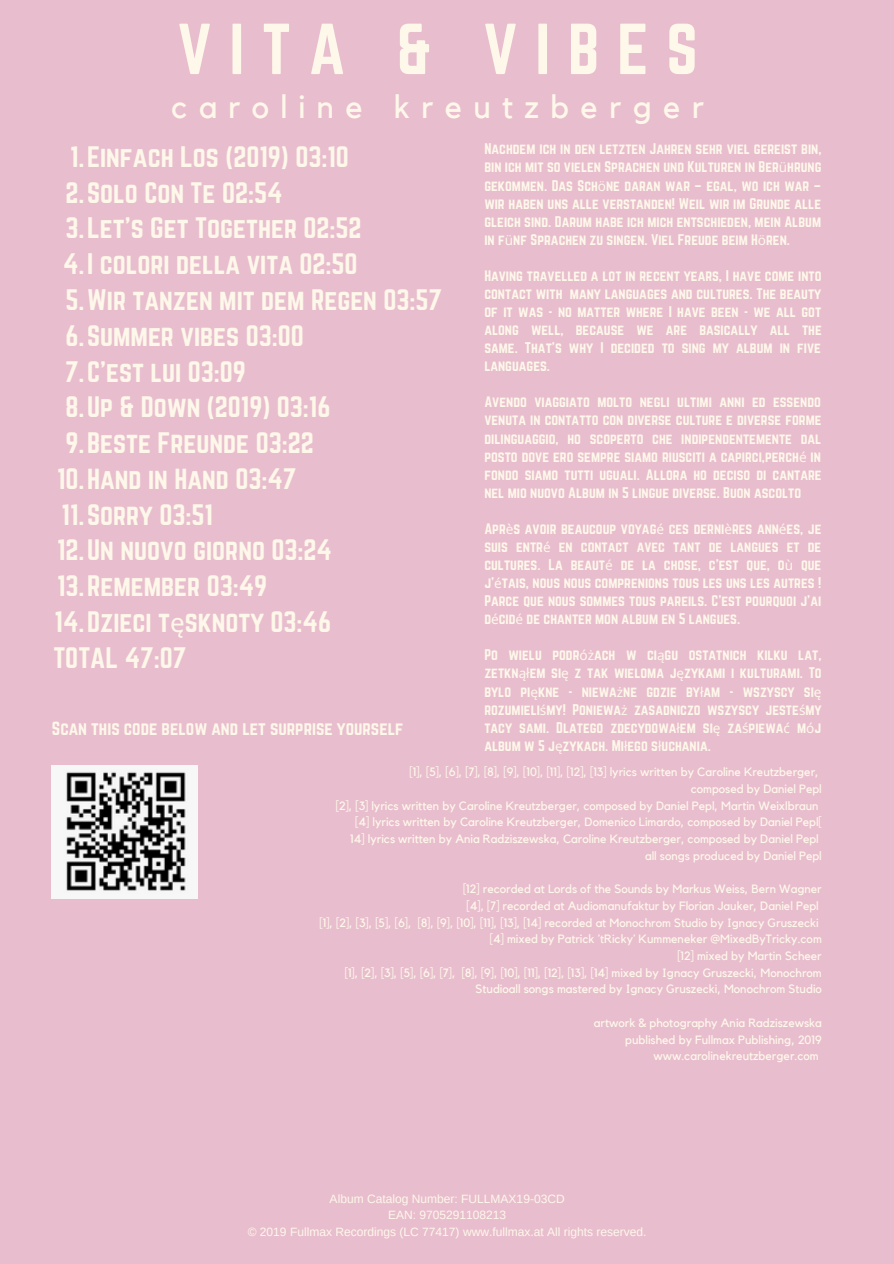
<style>
.page{position:relative;width:894px;height:1264px;background:#fff}
.page>*{position:absolute;margin:0;border:0;box-sizing:border-box;transform-origin:0 0}
.t1{font:63px "Norwester";letter-spacing:.28em;color:#fef8ea}
.t2{font:32.4px "Kollektif";letter-spacing:.35em;color:#fef8ea}
.t3{font:25.95px "Norwester";color:#fef8ea}
.t4{font:16.8px "Norwester";color:#fef8ea}
.t5{font:13.5px/18px "Norwester";color:#fef8ea;text-align:justify}
.t6{font:12px/16.6px "Kollektif";color:#fef8ea;text-align:right}
.t7{font:12px/16.8px "Arimo";color:#fef8ea;text-align:center}
.s1{font-family:"Noto Sans"}
</style>
<div class="page">
<div style="left:0;top:0;width:893px;height:1263px;background:#e8bece"></div>
<img style="left:52px;top:765px;width:145px;height:133px">
<h1 class="t1" style="left:177px;top:19px;width:521px">VITA &amp; VIBES</h1>
<h2 class="t2" style="left:171px;top:92px;width:534px">caroline kreutzberger</h2>
<p class="t5" style="left:484px;top:141px;width:338px">Nachdem ich in den letzten Jahren sehr viel gereist bin, bin ich mit so vielen Sprachen und Kulturen in Ber<span class="s1">ü</span>hrung gekommen. Das Sch<span class="s1">ö</span>ne daran war – egal, wo ich war – wir haben uns alle verstanden! Weil wir im Grunde alle gleich sind. Darum habe ich mich entschieden, mein Album in f<span class="s1">ü</span>nf Sprachen zu singen. Viel Freude beim H<span class="s1">ö</span>ren.</p>
<p class="t5" style="left:484px;top:267px;width:339px">Having travelled a lot in recent years, I have come into contact with many languages and cultures. The beauty of it was - no matter where I have been - we all got along well, because we are basically all the same. That's why I decided to sing my album in five languages.</p>
<p class="t5" style="left:484px;top:393px;width:339px">Avendo viaggiato molto negli ultimi anni ed essendo venuta in contatto con diverse culture e diverse forme dilinguaggio, ho scoperto che indipendentemente dal posto dove ero sempre siamo riusciti a capirci,perch<span class="s1">é</span> in fondo siamo tutti uguali. Allora ho deciso di cantare nel mio nuovo Album in 5 lingue diverse. Buon ascolto</p>
<p class="t5" style="left:484px;top:520px;width:338px">Apr<span class="s1">è</span>s avoir beaucoup voyag<span class="s1">é</span> ces derni<span class="s1">è</span>res ann<span class="s1">é</span>es, je suis entr<span class="s1">é</span> en contact avec tant de langues et de cultures. La beaut<span class="s1">é</span> de la chose, c'est que, o<span class="s1">ù</span> que j'<span class="s1">é</span>tais, nous nous comprenions tous les uns les autres !<br>Parce que nous sommes tous pareils. C'est pourquoi j'ai d<span class="s1">é</span>cid<span class="s1">é</span> de chanter mon album en 5 langues.</p>
<p class="t5" style="left:484px;top:646px;width:339px">Po wielu podr<span class="s1">óż</span>ach w ci<span class="s1">ą</span>gu ostatnich kilku lat, zetkn<span class="s1">ął</span>em si<span class="s1">ę</span> z tak wieloma j<span class="s1">ę</span>zykami i kulturami. To bylo pi<span class="s1">ę</span>kne - niewa<span class="s1">ż</span>ne gdzie by<span class="s1">ł</span>am - wszyscy si<span class="s1">ę </span>rozumieli<span class="s1">ś</span>my! Poniewa<span class="s1">ż</span> zasadniczo wszyscy jeste<span class="s1">ś</span>my tacy sami. Dlatego zdecydowa<span class="s1">ł</span>em si<span class="s1">ę</span> za<span class="s1">ś</span>piewa<span class="s1">ć</span> m<span class="s1">ó</span>j album w 5 j<span class="s1">ę</span>zykach. Mi<span class="s1">ł</span>ego s<span class="s1">ł</span>uchania.</p>
<h3 class="t3" style="left:70px;top:144px;width:280px">1.Einfach Los (2019) 03:10</h3>
<h3 class="t3" style="left:66px;top:180px;width:218px">2.Solo Con Te 02:54</h3>
<h3 class="t3" style="left:66px;top:216px;width:297px">3.Let’s Get Together 02:52</h3>
<h3 class="t3" style="left:63px;top:251px;width:296px">4.I colori della vita 02:50</h3>
<h3 class="t3" style="left:66px;top:287px;width:378px">5.Wir tanzen mit dem Regen 03:57</h3>
<h3 class="t3" style="left:66px;top:323px;width:239px">6.Summer vibes 03:00</h3>
<h3 class="t3" style="left:65px;top:359px;width:182px">7.C'est lui 03:09</h3>
<h3 class="t3" style="left:66px;top:394px;width:266px">8.Up &amp; Down (2019) 03:16</h3>
<h3 class="t3" style="left:66px;top:430px;width:249px">9.Beste Freunde 03:22</h3>
<h3 class="t3" style="left:57px;top:466px;width:241px">10.Hand in Hand 03:47</h3>
<h3 class="t3" style="left:61px;top:502px;width:153px">11.Sorry 03:51</h3>
<h3 class="t3" style="left:57px;top:537px;width:276px">12.Un nuovo giorno 03:24</h3>
<h3 class="t3" style="left:57px;top:573px;width:211px">13.Remember 03:49</h3>
<h3 class="t3" style="left:55px;top:609px;width:278px">14.Dzieci t<span class="s1">ę</span>sknoty 03:46</h3>
<h3 class="t3" style="left:53px;top:645px;width:134px">TOTAL 47:07</h3>
<p class="t4" style="left:52px;top:720px;width:353px">Scan this code below and let surprise yourself</p>
<p class="t6" style="left:336px;top:764px;width:487px">[1], [5], [6], [7], [8], [9], [10], [11], [12], [13] lyrics written by Caroline Kreutzberger,<br>composed by Daniel Pepl<br>[2], [3] lyrics written by Caroline Kreutzberger, composed by Daniel Pepl, Martin Weixlbraun [4] lyrics written by Caroline Kreutzberger, Domenico Limardo, composed by Daniel Pepl[<br>14] lyrics written by Ania Radziszewska, Caroline Kreutzberger, composed by Daniel Pepl<br>all songs produced by Daniel Pepl</p>
<p class="t6" style="left:319px;top:881px;width:503px">[12] recorded at Lords of the Sounds by Markus Weiss, Bern Wagner<br>[4], [7] recorded at Audiomanufaktur by Florian Jauker, Daniel Pepl<br>[1], [2], [3], [5], [6], [8], [9], [10], [11], [13], [14] recorded at Monochrom Studio by Ignacy Gruszecki [4] mixed by Patrick ´tRicky´ Kummeneker @MixedByTricky.com<br>[12] mixed by Martin Scheer<br>[1], [2], [3], [5], [6], [7], [8], [9], [10], [11], [12], [13], [14] mixed by Ignacy Gruszecki, Monochrom Studioall songs mastered by Ignacy Gruszecki, Monochrom Studio</p>
<p class="t6" style="left:593px;top:1014px;width:229px">artwork &amp; photography Ania Radziszewska published by Fullmax Publishing, 2019 www.carolinekreutzberger.com</p>
<p class="t7" style="left:248px;top:1189px;width:400px">Album Catalog Number: FULLMAX19-03CD<br>EAN: 9705291108213<br>© 2019 Fullmax Recordings (LC 77417) www.fullmax.at All rights reserved.</p>
</div>
